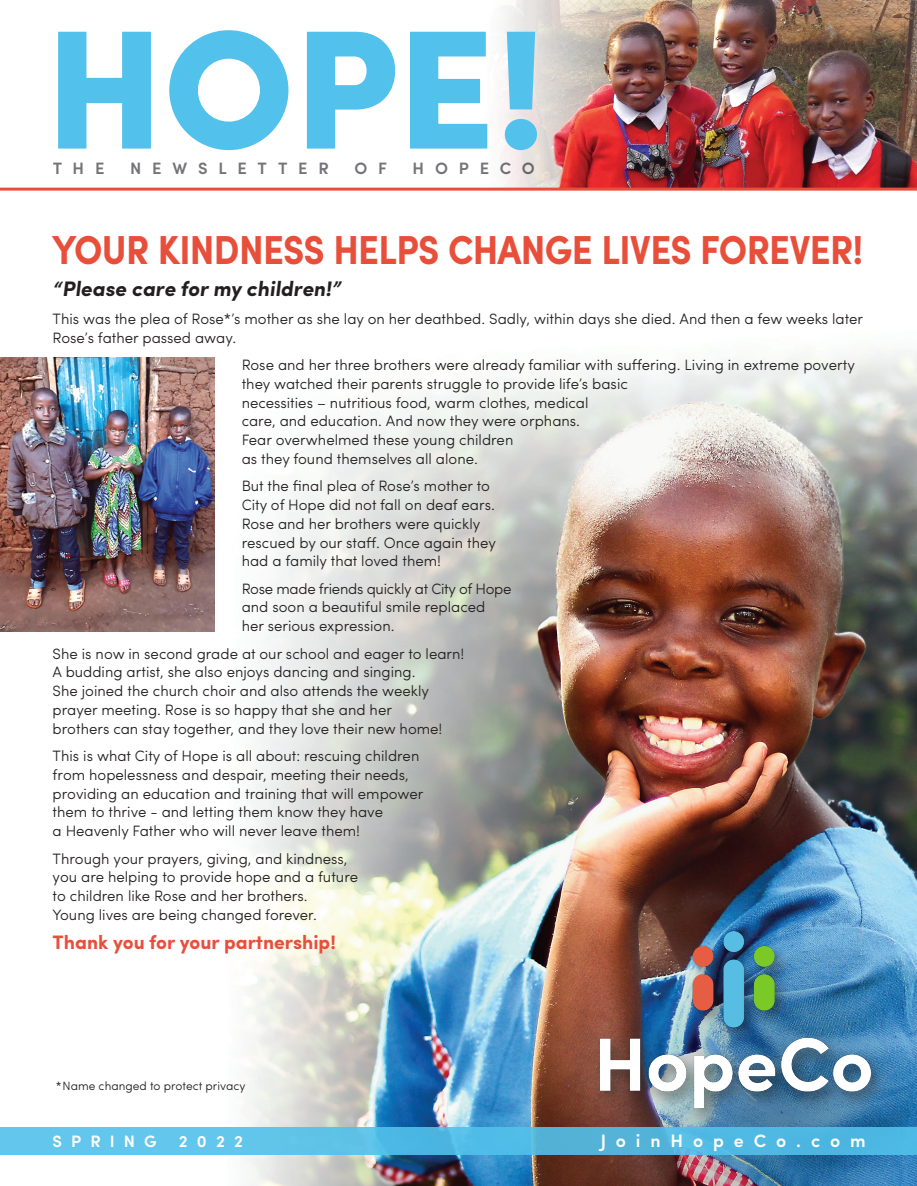
<style>
.page{position:relative;width:917px;height:1186px;background:#fff}
.page>*{position:absolute;margin:0;border:0;box-sizing:border-box;transform-origin:0 0}
.t1{font:900 169.5px "Sofia Pro";color:#52c1eb}
.Body_text{font:700 40.5px "Sofia Pro";letter-spacing:-.02em;color:#e84f3b;scale:.9 1}
.Body_text-2{font:700 21px "Sofia Pro";color:#231f20}
.Body_text-3{font:700 19.5px "Sofia Pro";color:#e84f3b}
.FOOTER_R{font:600 18px "Sofia Pro";letter-spacing:.55em;color:#fff}
.t2{font:600 16.5px "Sofia Pro";letter-spacing:.655em;color:#727477}
.FOOTER_R-2{font:600 16.5px "Sofia Pro";letter-spacing:.55em;color:#fff}
.Body_text-4{font:300 15px/18.8px "Sofia Pro";color:#231f20}
.Body_text-5{font:300 12px "Sofia Pro";color:#231f20}
</style>
<div class="page">
<img style="left:215px;top:349px;width:702px;height:836px">
<img style="left:0;top:358px;width:215px;height:273px">
<img style="left:478px;top:0;width:439px;height:188px">
<svg style="left:1px;top:1127px;width:916px;height:27px;background:#57bde5"></svg>
<hr style="left:0;top:188px;width:917px;height:2px;background:#e84f3b">
<svg style="left:0;top:1127px;width:1px;height:28px"></svg>
<div style="left:593px;top:926px;width:294px;height:200px;background:#231f20;opacity:.5"></div>
<img style="left:600px;top:931px;width:270px;height:176px">
<p class="t1" style="left:45px;top:-44px;width:502px">HOPE!</p>
<p class="t2" style="left:53px;top:156px;width:53px">THE</p>
<p class="t2" style="left:130px;top:156px;width:200px">NEWSLETTER</p>
<p class="t2" style="left:354px;top:156px;width:34px">O F</p>
<p class="t2" style="left:412px;top:156px;width:124px">HOPECO</p>
<p class="Body_text" style="left:53px;top:219px;width:902px">YOUR KINDNESS HELPS CHANGE LIVES FOREVER!</p>
<p class="Body_text-2" style="left:53px;top:273px;width:293px">“Please care for my children!”</p>
<p class="Body_text-4" style="left:53px;top:308px;width:812px">This was the plea of Rose*’s mother as she lay on her deathbed. Sadly, within days she died. And then a few weeks later<br>Rose’s father passed away.</p>
<p class="Body_text-4" style="left:242px;top:354px;width:614px">Rose and her three brothers were already familiar with suffering. Living in extreme poverty they watched their parents struggle to provide life’s basic<br>necessities – nutritious food, warm clothes, medical<br>care, and education. And now they were orphans.<br>Fear overwhelmed these young children<br>as they found themselves all alone.</p>
<p class="Body_text-4" style="left:242px;top:475px;width:256px">But the final plea of Rose’s mother to City of Hope did not fall on deaf ears.<br>Rose and her brothers were quickly rescued by our staff. Once again they had a family that loved them!</p>
<p class="Body_text-4" style="left:242px;top:578px;width:271px">Rose made friends quickly at City of Hope and soon a beautiful smile replaced<br>her serious expression.</p>
<p class="Body_text-4" style="left:53px;top:643px;width:413px">She is now in second grade at our school and eager to learn!<br>A budding artist, she also enjoys dancing and singing.<br>She joined the church choir and also attends the weekly prayer meeting. Rose is so happy that she and her<br>brothers can stay together, and they love their new home!</p>
<p class="Body_text-4" style="left:53px;top:745px;width:372px">This is what City of Hope is all about: rescuing children from hopelessness and despair, meeting their needs, providing an education and training that will empower them to thrive - and letting them know they have<br>a Heavenly Father who will never leave them!</p>
<p class="Body_text-4" style="left:53px;top:847px;width:307px">Through your prayers, giving, and kindness, you are helping to provide hope and a future to children like Rose and her brothers.<br>Young lives are being changed forever.</p>
<p class="Body_text-3" style="left:53px;top:927px;width:285px">Thank you for your partnership!</p>
<p class="Body_text-5" style="left:56px;top:1076px;width:191px">*Name changed to protect privacy</p>
<p class="FOOTER_R-2" style="left:53px;top:1128px;width:106px">SPRING</p>
<p class="FOOTER_R-2" style="left:179px;top:1128px;width:65px">2022</p>
<p class="FOOTER_R" style="left:600px;top:1126px;width:267px">JoinHopeCo.com</p>
</div>
